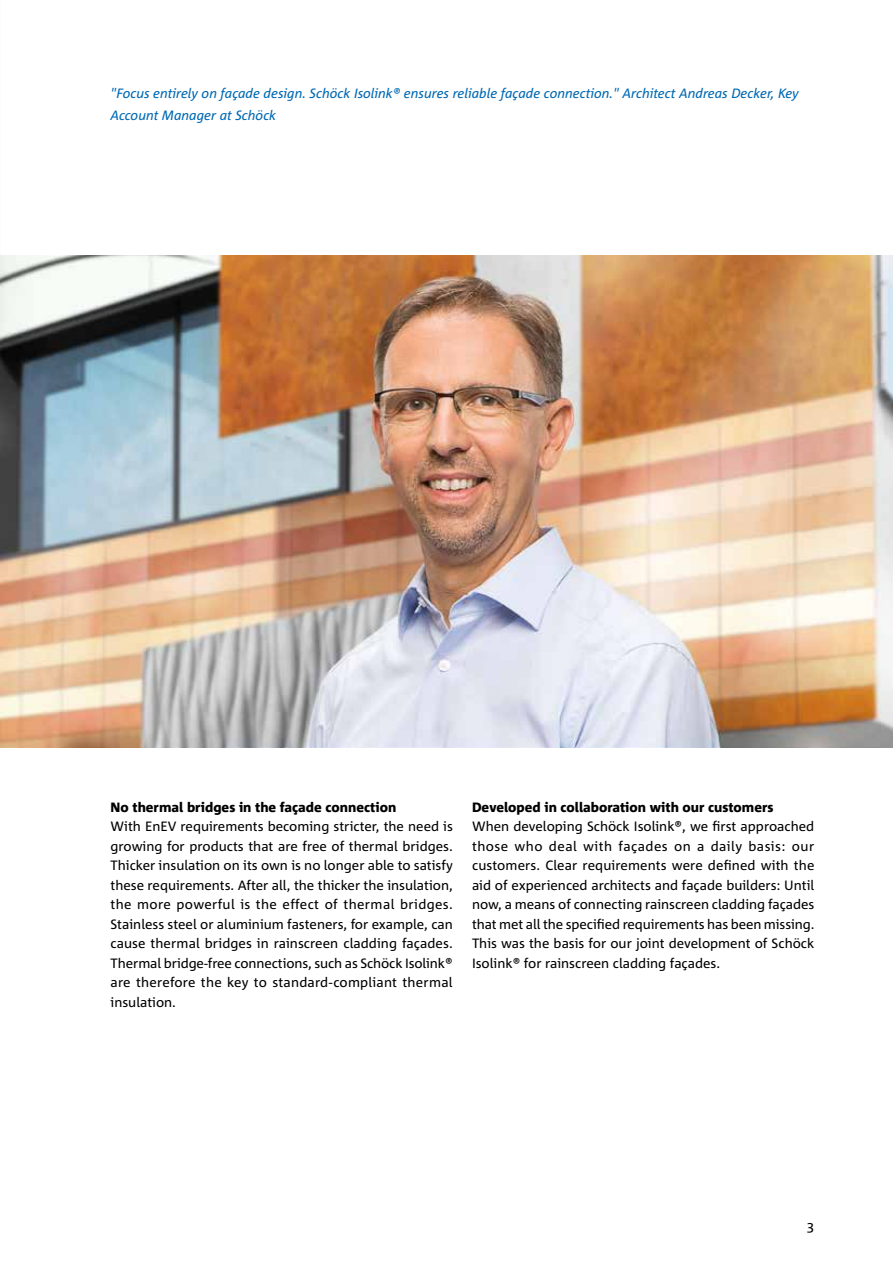
<style>
.page{position:relative;width:893px;height:1263px;background:#fff}
.page>*{position:absolute;margin:0;border:0;box-sizing:border-box;transform-origin:0 0}
.t1{font:13.5px/19.5px "Corpid E1 s";color:#000;text-align:justify}
.t2{font:italic 13.5px/22.5px "Corpid E1 s";letter-spacing:-.005em;color:#0069b4}
.t3{font:800 13.5px "Corpid E1 s";color:#000}
</style>
<div class="page">
<img style="left:0;top:255px;width:893px;height:492px">
<p class="t2" style="left:111px;top:81px;width:690px">"Focus entirely on façade design. Schöck Isolink® ensures reliable façade connection." Architect Andreas Decker, Key<br>Account Manager at Schöck</p>
<p class="t3" style="left:111px;top:798px;width:287px">No thermal bridges in the façade connection</p>
<p class="t1" style="left:111px;top:816px;width:344px">With EnEV requirements becoming stricter, the need is growing for products that are free of thermal bridges.<br>Thicker insulation on its own is no longer able to satisfy these requirements. After all, the thicker the insulation, the more powerful is the effect of thermal bridges.<br>Stainless steel or aluminium fasteners, for example, can cause thermal bridges in rainscreen cladding façades.<br>Thermal bridge-free connections, such as Schöck Isolink® are therefore the key to standard-compliant thermal insulation.</p>
<p class="t3" style="left:472px;top:798px;width:303px">Developed in collaboration with our customers</p>
<p class="t1" style="left:472px;top:816px;width:344px">When developing Schöck Isolink®, we first approached those who deal with façades on a daily basis: our customers. Clear requirements were defined with the aid of experienced architects and façade builders: Until now, a means of connecting rainscreen cladding façades that met all the specified requirements has been missing.<br>This was the basis for our joint development of Schöck Isolink® for rainscreen cladding façades.</p>
<p class="t1" style="left:807px;top:1216px;width:9px">3</p>
</div>
